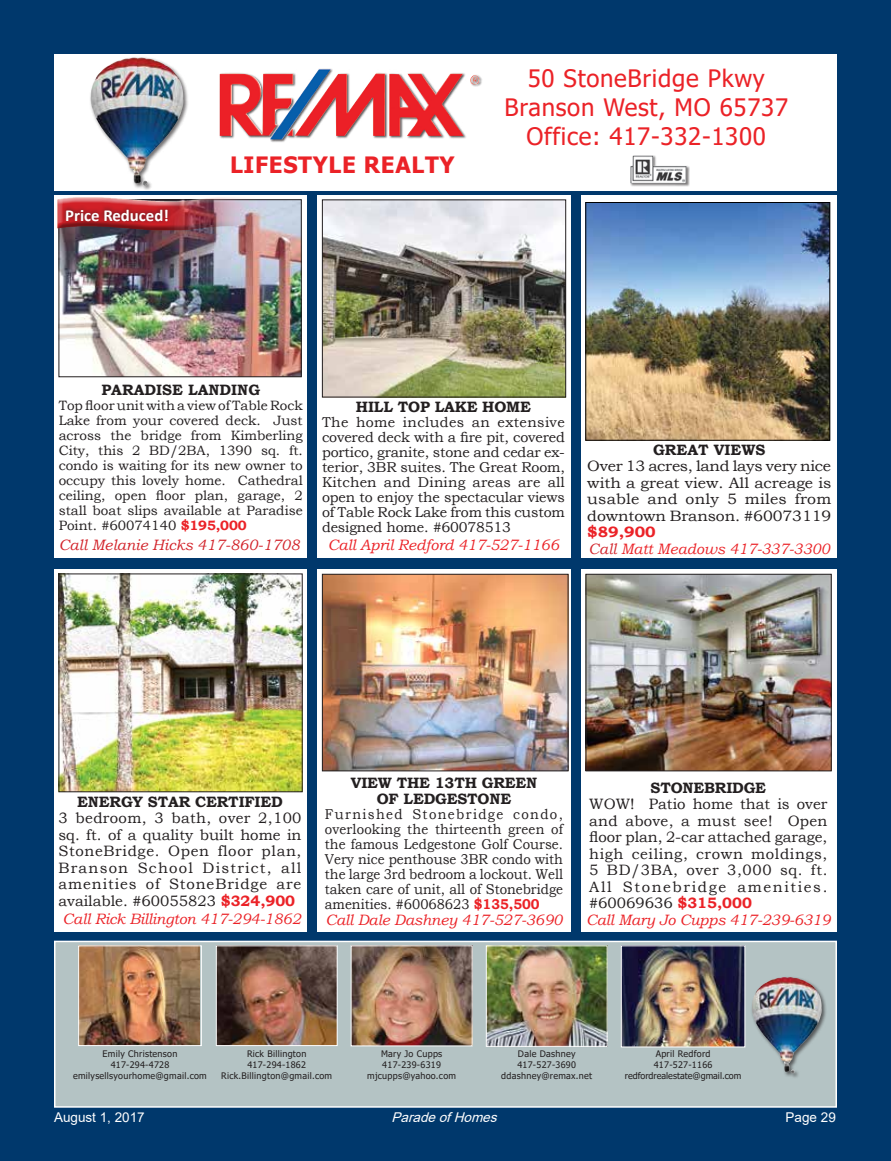
<style>
.page{position:relative;width:891px;height:1161px;background:#00386c}
.page>*{position:absolute;margin:0;border:0;box-sizing:border-box;transform-origin:0 0}
.t1{font:24px/28.8px "Tahoma";letter-spacing:.03em;color:#eb2227;text-align:center}
.t2{font:700 22.5px "Tahoma";letter-spacing:.03em;color:#eb2227}
.t3{font:700 16.8px "Calibri";color:#fff}
.t4{font:15px/16.5px "Bookman Old Style";letter-spacing:.015em;color:#231f20}
.t5{font:italic 15px/16.5px "Bookman Old Style";letter-spacing:-.01em;color:#eb2227}
.t6{font:15px/16.5px "Bookman Old Style";letter-spacing:.015em;color:#231f20;text-align:justify;scale:1.06 1}
.t7{font:700 15px/15.8px "Bookman Old Style";letter-spacing:-.01em;color:#231f20}
.t8{font:italic 15px "Bookman Old Style";color:#d2232a}
.t9{font:14.25px/15px "Bookman Old Style";letter-spacing:-.005em;color:#231f20;text-align:justify}
.t10{font:14.25px/15px "Bookman Old Style";letter-spacing:-.005em;color:#231f20;text-align:justify;scale:.93 1}
.t11{font:13.5px/15px "Bookman Old Style";color:#231f20;text-align:justify}
.t12{font:13.5px "Arial";color:#fff}
.t13{font:italic 13.5px "Arial";color:#fff}
.t14{font:9px/10.8px "Tahoma";letter-spacing:.03em;color:#231f20;text-align:center}
.t15{font:9px/10.8px "Tahoma";color:#231f20;text-align:center}
.s1{font-weight:700;color:#eb2227}
.s2{font-weight:700;font-style:normal}
.s3{color:#d2232a}
.s4{font-style:italic;color:#eb2227}
</style>
<div class="page">
<div style="left:54px;top:941px;width:783px;height:167px;background:#b4c3c4;border:2px solid #fff"></div>
<img style="left:488px;top:948px;width:118px;height:97px">
<div style="left:486px;top:946px;width:122px;height:101px;border:1px solid #fff"></div>
<div style="left:54px;top:54px;width:783px;height:136px;background:#fff"></div>
<div style="left:630px;top:155px;width:60px;height:32px;background:#231f20;opacity:.55"></div>
<img style="left:630px;top:155px;width:56px;height:28px">
<div style="left:751px;top:976px;width:77px;height:103px;background:#231f20;opacity:.65"></div>
<img style="left:760px;top:977px;width:30px;height:10px">
<img style="left:218px;top:948px;width:118px;height:96px">
<div style="left:216px;top:946px;width:122px;height:100px;border:1px solid #fff"></div>
<img style="left:80px;top:948px;width:119px;height:96px">
<div style="left:78px;top:946px;width:124px;height:100px;border:1px solid #fff"></div>
<img style="left:623px;top:948px;width:120px;height:97px">
<img style="left:353px;top:948px;width:117px;height:96px">
<div style="left:317px;top:196px;width:254px;height:362px;background:#fff"></div>
<div style="left:317px;top:569px;width:254px;height:363px;background:#fff"></div>
<div style="left:54px;top:196px;width:252px;height:362px;background:#fff"></div>
<div style="left:582px;top:569px;width:255px;height:363px;background:#fff"></div>
<div style="left:54px;top:569px;width:252px;height:363px;background:#fff"></div>
<div style="left:582px;top:196px;width:255px;height:362px;background:#fff"></div>
<img style="left:587px;top:204px;width:241px;height:235px">
<div style="left:585px;top:202px;width:245px;height:239px;border:1px solid #000002"></div>
<img style="left:61px;top:576px;width:240px;height:214px">
<div style="left:59px;top:574px;width:244px;height:218px;border:1px solid #231f20"></div>
<img style="left:61px;top:202px;width:239px;height:173px">
<div style="left:59px;top:200px;width:243px;height:177px;border:1px solid #231f20"></div>
<img style="left:588px;top:576px;width:242px;height:193px">
<div style="left:586px;top:574px;width:246px;height:197px;border:1px solid #231f20"></div>
<img style="left:324px;top:576px;width:242px;height:193px">
<div style="left:322px;top:574px;width:246px;height:197px;border:1px solid #231f20"></div>
<img style="left:58px;top:235px;width:216px;height:2px">
<div style="left:52px;top:193px;width:223px;height:38px;background:#fff;opacity:.75"></div>
<div style="left:53px;top:199px;width:222px;height:36px;background:#231f20;opacity:.5"></div>
<div style="left:61px;top:204px;width:111px;height:21px;background:#231f20;opacity:.75"></div>
<img style="left:324px;top:201px;width:240px;height:194px">
<div style="left:322px;top:199px;width:244px;height:198px;border:1px solid #231f20"></div>
<div style="left:219px;top:69px;width:264px;height:74px;background:#231f20;opacity:.75"></div>
<img style="left:220px;top:69px;width:259px;height:70px">
<div style="left:89px;top:56px;width:100px;height:135px;background:#231f20;opacity:.65"></div>
<img style="left:102px;top:58px;width:40px;height:13px">
<p class="t3" style="left:65px;top:203px;width:105px">Price Reduced!</p>
<h2 class="t2" style="left:230px;top:149px;width:226px">LIFESTYLE REALTY</h2>
<h1 class="t1" style="left:505px;top:65px;width:285px">50 StoneBridge Pkwy<br>Branson West, MO 65737<br>Office: 417-332-1300</h1>
<p class="t7" style="left:101px;top:382px;width:11px">PARADI</p>
<p class="t7" style="left:162px;top:382px;width:37px">SE LANDING</p>
<p class="t11" style="left:59px;top:398px;width:246px">Top floor unit with a view of Table Rock Lake from your covered deck. Just across the bridge from Kimberling City, this 2 BD/2BA, 1390 sq. ft. condo is waiting for its new owner to occupy this lovely home. Cathedral ceiling, open floor plan, garage, 2 stall boat slips available at Paradise Point. #60074140 <span class="s1">$195,000</span></p>
<p class="t8" style="left:59px;top:535px;width:243px">Call Melanie Hicks 417-860-1708</p>
<p class="t7" style="left:356px;top:399px;width:22px">HILL</p>
<p class="t7" style="left:398px;top:399px;width:135px">TOP LAKE HOM E</p>
<p class="t9" style="left:322px;top:415px;width:244px">The home includes an extensive covered deck with a fire pit, covered portico, granite, stone and cedar ex&shy;terior, 3BR suites. The Great Room, Kitchen and Dining areas are all open to enjoy the spectacular views of Table Rock Lake from this custom designed home. #60078513</p>
<p class="t5" style="left:328px;top:536px;width:232px">Call April Redford 417-527-1166</p>
<p class="t7" style="left:653px;top:442px;width:114px">GREAT VI EWS</p>
<p class="t6" style="left:587px;top:458px;width:232px">Over 13 acres, land lays very nice with a great view. All acreage is usable and only 5 miles from downtown Branson. #60073119</p>
<p class="t5" style="left:587px;top:524px;width:244px"><span class="s2">$89,900<br></span><span class="s3">Call</span> Matt Meadows 417-337-3300</p>
<p class="t7" style="left:77px;top:794px;width:45px">ENERGY</p>
<p class="t7" style="left:148px;top:794px;width:12px">STAR</p>
<p class="t7" style="left:195px;top:794px;width:32px">CERTIFI</p>
<p class="t7" style="left:260px;top:794px;width:23px">ED</p>
<p class="t4" style="left:59px;top:810px;width:245px;text-align:justify">3 bedroom, 3 bath, over 2,100 sq. ft. of a quality built home in StoneBridge. Open floor plan, Branson School District, all amenities of StoneBridge are available. #60055823 <span class="s1">$324,900</span></p>
<p class="t5" style="left:63px;top:910px;width:240px">Call Rick Billington 417-294-1862</p>
<p class="t7" style="left:377px;top:775px;width:161px;text-indent:-26px">VIEW THE 13TH GREEN<br>OF LEDGESTON</p>
<p class="t7" style="left:500px;top:791px;width:12px">E</p>
<p class="t10" style="left:325px;top:807px;width:258px">Furnished Stonebridge condo, overlooking the thirteenth green of the famous Ledgestone Golf Course.<br>Very nice penthouse 3BR condo with the large 3rd bedroom a lockout. Well taken care of unit, all of Stonebridge amenities. #60068623 <span class="s1">$135,500</span></p>
<p class="t5" style="left:325px;top:912px;width:239px">Call Dale Dashney 417-527-3690</p>
<p class="t7" style="left:651px;top:780px;width:22px">STON</p>
<p class="t7" style="left:694px;top:780px;width:22px">EBRIDG</p>
<p class="t7" style="left:755px;top:780px;width:12px">E</p>
<p class="t4" style="left:586px;top:796px;width:246px">WOW! Patio home that is over and above, a must see! Open floor plan, 2-car attached garage, high ceiling, crown moldings,<br>5 BD/3BA, over 3,000 sq. ft.<br>All Stonebridge amenities. #60069636 <span class="s1">$315,000<br></span><span class="s4">Call Mary Jo Cupps 417-239-6319</span></p>
<p class="t14" style="left:73px;top:1049px;width:135px">Emily Christenson<br>417-294-4728 emilysellsyourhome@gmail.com</p>
<p class="t15" style="left:625px;top:1049px;width:118px">April Redford<br>417-527-1166 redfordrealestate@gmail.com</p>
<p class="t14" style="left:221px;top:1049px;width:112px">Rick Billington<br>417-294-1862<br>Rick.Billington@gmail.com</p>
<p class="t14" style="left:501px;top:1049px;width:92px">Dale Dashney<br>417-527-3690 ddashney@remax.net</p>
<p class="t14" style="left:367px;top:1049px;width:90px">Mary Jo Cupps<br>417-239-6319 mjcupps@yahoo.com</p>
<p class="t12" style="left:54px;top:1108px;width:92px">August 1, 2017</p>
<p class="t13" style="left:392px;top:1108px;width:111px">ParadeofHomes</p>
<p class="t12" style="left:786px;top:1108px;width:52px">Page 29</p>
</div>
